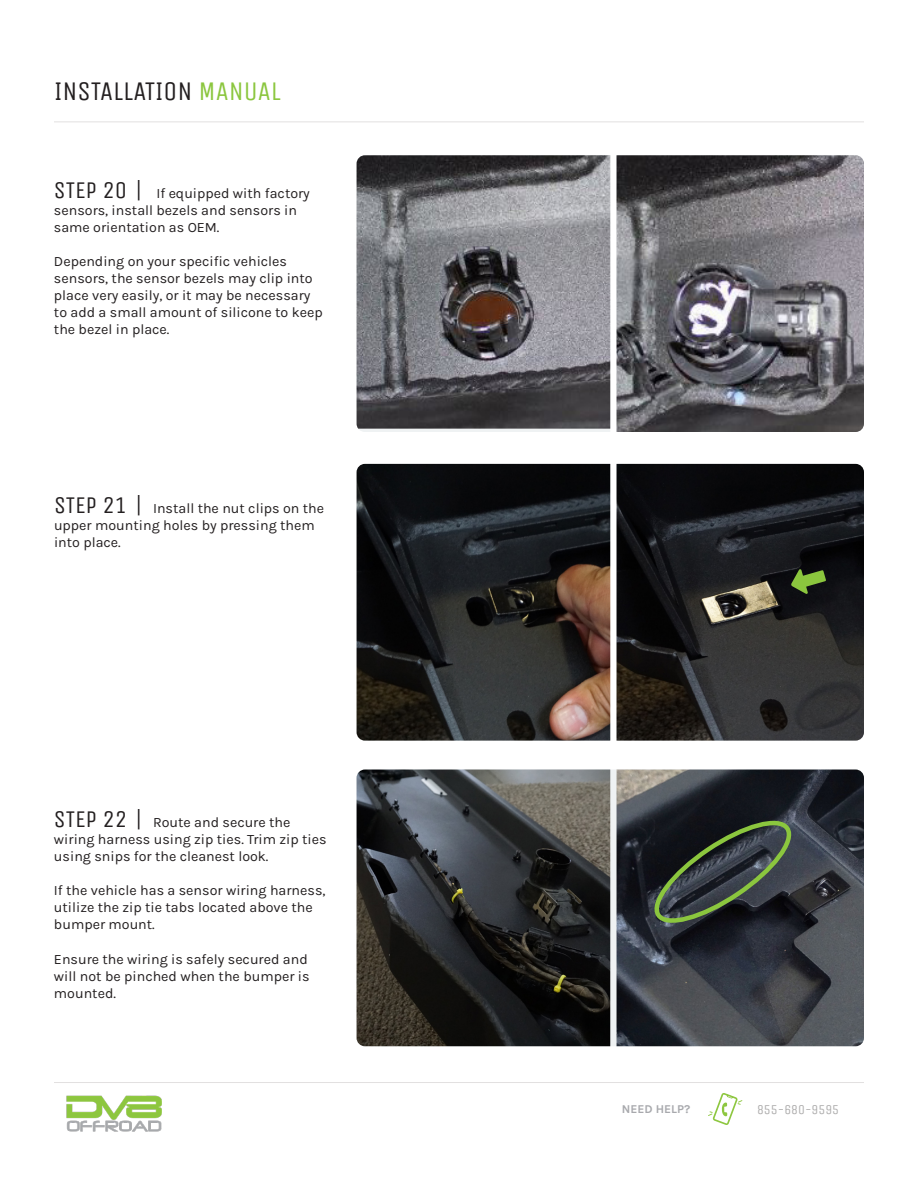
<style>
.page{position:relative;width:918px;height:1188px;background:#fff}
.page>*{position:absolute;margin:0;border:0;box-sizing:border-box;transform-origin:0 0}
.t1{font:27px "Unica One";color:#231f20}
.t2{font:14.25px/17.1px "Karla";color:#231f20}
.t3{font:13.5px "Unica One";color:#aeadad}
.t4{font:700 12px "Karla";color:#a8a9ad}
.s1{color:#8bc63e}
.s2{font-family:"Unica One";font-size:24px}
</style>
<div class="page">
<hr style="left:54px;top:122px;width:810px;height:1px;background:#e2e0e0">
<svg style="left:708px;top:1093px;width:34px;height:32px"></svg>
<hr style="left:54px;top:1082px;width:810px;height:1px;background:#e2e0e0">
<img style="left:66px;top:1095px;width:96px;height:37px">
<img style="left:357px;top:155px;width:253px;height:274px">
<img style="left:617px;top:155px;width:247px;height:277px">
<img style="left:357px;top:464px;width:253px;height:277px">
<img style="left:617px;top:464px;width:247px;height:277px">
<img style="left:357px;top:770px;width:253px;height:276px">
<img style="left:617px;top:770px;width:247px;height:276px">
<svg style="left:791px;top:569px;width:35px;height:25px"></svg>
<svg style="left:644px;top:816px;width:158px;height:111px;background:#2f3834"></svg>
<p class="t1" style="left:54px;top:76px;width:228px">INSTALLATION <span class="s1">MANUAL</span></p>
<p class="t2" style="left:54px;top:184px;width:257px"><span class="s2">STEP 20 |</span> If equipped with factory sensors, install bezels and sensors in same orientation as OEM.</p>
<p class="t2" style="left:54px;top:252px;width:270px">Depending on your specific vehicles sensors, the sensor bezels may clip into place very easily, or it may be necessary to add a small amount of silicone to keep the bezel in place.</p>
<p class="t2" style="left:54px;top:499px;width:272px"><span class="s2">STEP 21 |</span> Install the nut clips on the upper mounting holes by pressing them into place.</p>
<p class="t2" style="left:54px;top:813px;width:274px"><span class="s2">STEP 22 |</span> Route and secure the wiring harness using zip ties. Trim zip ties using snips for the cleanest look.</p>
<p class="t2" style="left:54px;top:881px;width:273px">If the vehicle has a sensor wiring harness, utilize the zip tie tabs located above the bumper mount.</p>
<p class="t2" style="left:54px;top:950px;width:257px">Ensure the wiring is safely secured and will not be pinched when the bumper is mounted.</p>
<p class="t4" style="left:622px;top:1101px;width:70px">NEED HELP?</p>
<p class="t3" style="left:757px;top:1102px;width:84px">855-680-9595</p>
</div>
